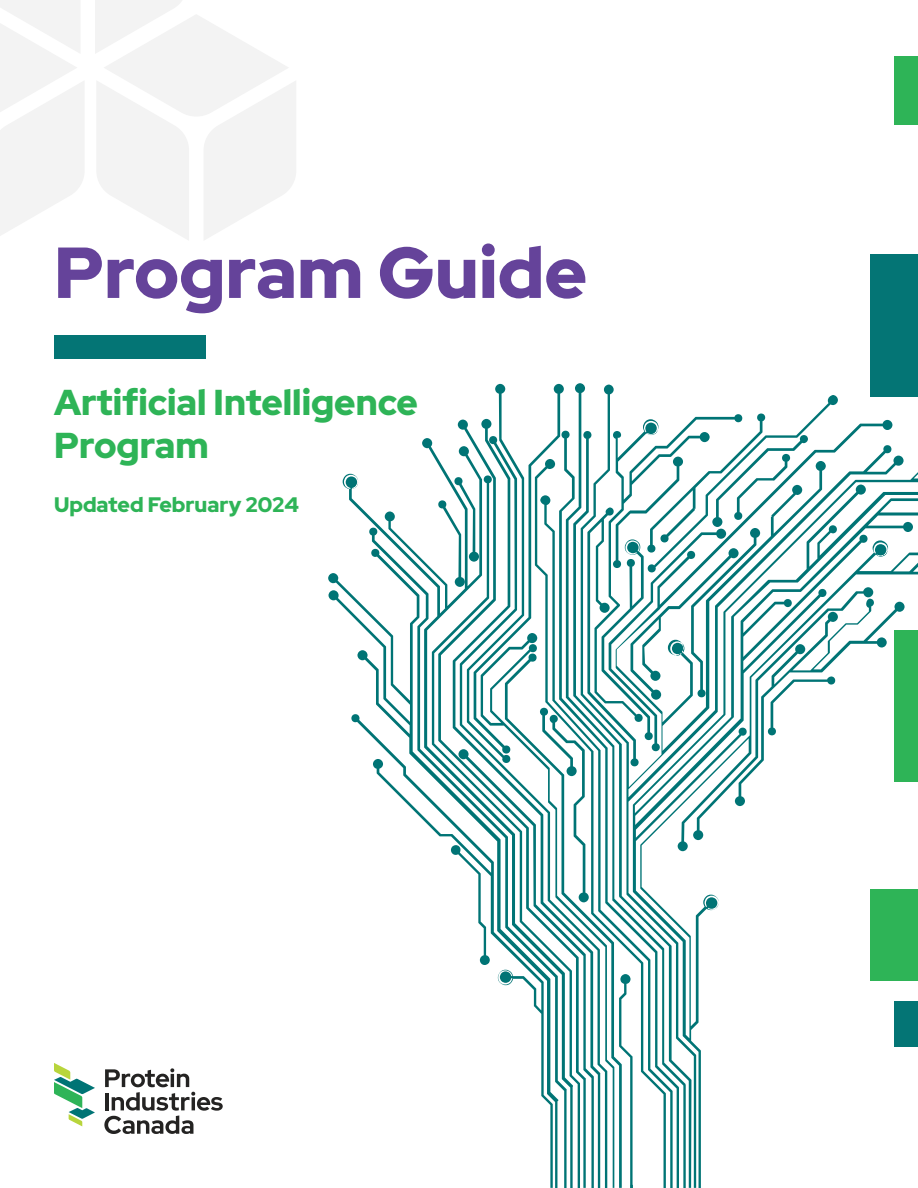
<style>
.page{position:relative;width:918px;height:1188px;background:#fff}
.page>*{position:absolute;margin:0;border:0;box-sizing:border-box;transform-origin:0 0}
.t1{font:900 72px "Red Hat Display";color:#65439a}
.Sub-title{font:900 36px/43.2px "Red Hat Display";color:#2eb457}
.Sub-sub-title{font:900 21px "Red Hat Display";color:#2eb457}
</style>
<div class="page">
<svg style="left:328px;top:549px;width:104px;height:165px"></svg>
<svg style="left:351px;top:714px;width:81px;height:115px"></svg>
<svg style="left:581px;top:965px;width:52px;height:223px"></svg>
<svg style="left:640px;top:472px;width:278px;height:716px"></svg>
<svg style="left:432px;top:569px;width:148px;height:619px"></svg>
<svg style="left:438px;top:384px;width:467px;height:581px"></svg>
<svg style="left:104px;top:1068px;width:119px;height:66px"></svg>
<svg style="left:54px;top:1063px;width:41px;height:63px"></svg>
<div style="left:870px;top:254px;width:48px;height:143px;background:#047575"></div>
<div style="left:894px;top:630px;width:24px;height:151px;background:#2eb457"></div>
<div style="left:894px;top:1001px;width:24px;height:46px;background:#047575"></div>
<div style="left:870px;top:889px;width:48px;height:92px;background:#2eb457"></div>
<div style="left:894px;top:56px;width:24px;height:68px;background:#2eb457"></div>
<div style="left:54px;top:335px;width:151px;height:24px;background:#047575"></div>
<svg style="left:0;top:0;width:84px;height:236px"></svg>
<svg style="left:95px;top:0;width:201px;height:240px"></svg>
<p class="t1" style="left:54px;top:226px;width:535px">Program Guide</p>
<p class="Sub-title" style="left:54px;top:380px;width:366px">Artificial Intelligence<br>Program</p>
<p class="Sub-sub-title" style="left:54px;top:491px;width:246px">Updated February 2024</p>
</div>
